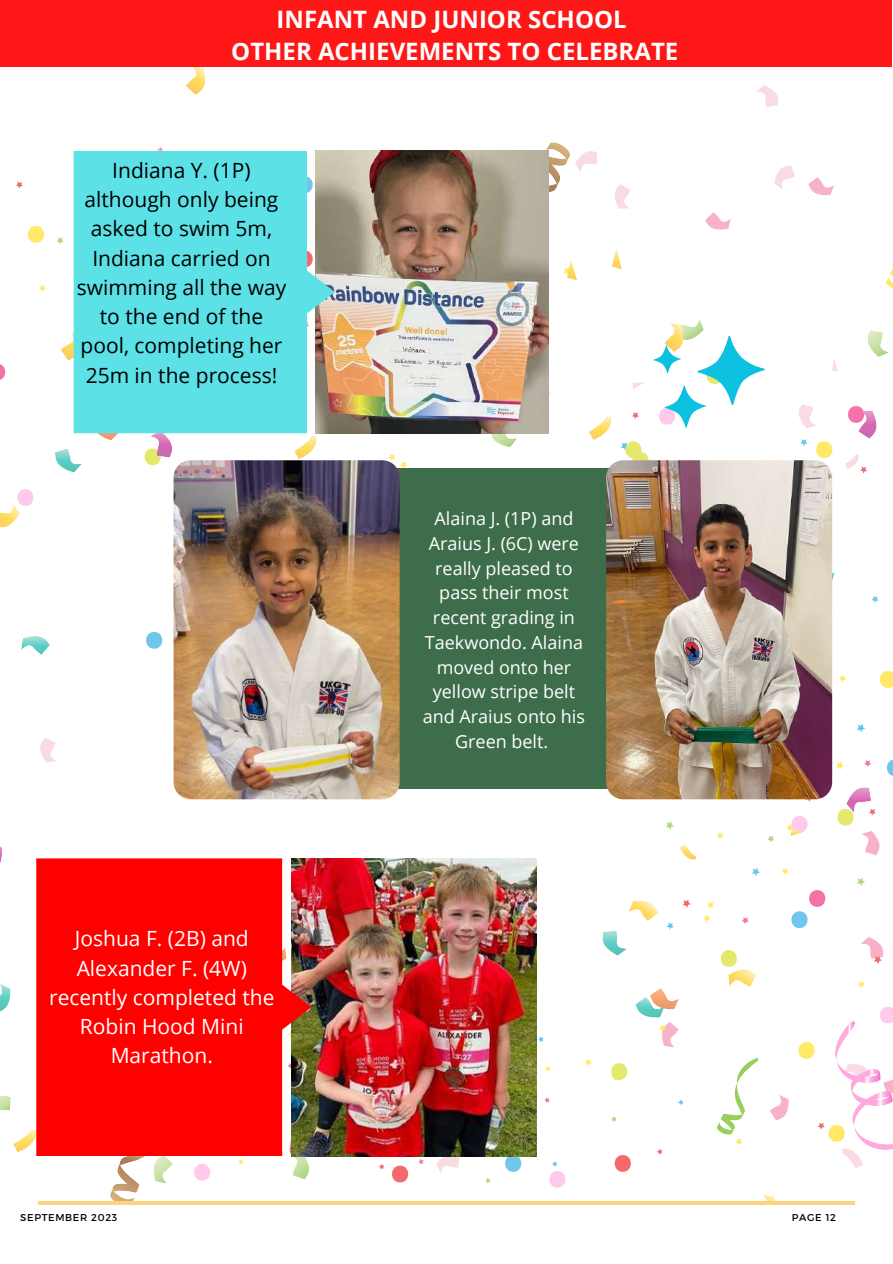
<style>
.page{position:relative;width:893px;height:1264px;background:#fff}
.page>*{position:absolute;margin:0;border:0;box-sizing:border-box;transform-origin:0 0}
.t1{font:700 24px/32.5px "Open Sans";color:#fff;text-align:center}
.t2{font:21px/29.2px "Open Sans";color:#000;text-align:center}
.t3{font:21px/29.2px "Open Sans";color:#fff;text-align:center}
.t4{font:18px/24.8px "Open Sans";color:#fff;text-align:center}
.t5{font:9.9px "Montserrat";letter-spacing:.07em;color:#000}
</style>
<div class="page">
<svg style="left:862px;top:831px;width:18px;height:24px"></svg>
<svg style="left:808px;top:177px;width:26px;height:19px"></svg>
<svg style="left:705px;top:212px;width:26px;height:18px"></svg>
<svg style="left:770px;top:1095px;width:19px;height:25px"></svg>
<svg style="left:436px;top:1155px;width:23px;height:18px"></svg>
<svg style="left:548px;top:387px;width:2px;height:19px"></svg>
<svg style="left:799px;top:404px;width:17px;height:24px"></svg>
<svg style="left:756px;top:85px;width:23px;height:22px"></svg>
<svg style="left:614px;top:184px;width:16px;height:24px"></svg>
<svg style="left:774px;top:165px;width:21px;height:24px"></svg>
<svg style="left:40px;top:738px;width:16px;height:24px"></svg>
<svg style="left:633px;top:382px;width:11px;height:7px"></svg>
<svg style="left:832px;top:359px;width:6px;height:13px"></svg>
<svg style="left:858px;top:981px;width:6px;height:7px"></svg>
<svg style="left:707px;top:902px;width:7px;height:6px"></svg>
<svg style="left:839px;top:675px;width:7px;height:7px"></svg>
<svg style="left:781px;top:868px;width:7px;height:6px"></svg>
<svg style="left:864px;top:760px;width:7px;height:7px"></svg>
<svg style="left:871px;top:596px;width:7px;height:7px"></svg>
<svg style="left:585px;top:1059px;width:6px;height:6px"></svg>
<svg style="left:703px;top:915px;width:7px;height:7px"></svg>
<svg style="left:716px;top:832px;width:7px;height:7px"></svg>
<svg style="left:767px;top:835px;width:7px;height:7px"></svg>
<svg style="left:667px;top:922px;width:6px;height:7px"></svg>
<svg style="left:742px;top:917px;width:6px;height:7px"></svg>
<svg style="left:845px;top:454px;width:22px;height:19px"></svg>
<svg style="left:800px;top:439px;width:7px;height:7px"></svg>
<svg style="left:632px;top:412px;width:7px;height:7px"></svg>
<svg style="left:388px;top:454px;width:19px;height:14px"></svg>
<svg style="left:16px;top:181px;width:7px;height:7px"></svg>
<svg style="left:39px;top:285px;width:7px;height:7px"></svg>
<svg style="left:57px;top:237px;width:7px;height:7px"></svg>
<svg style="left:682px;top:899px;width:8px;height:8px"></svg>
<svg style="left:666px;top:821px;width:8px;height:8px"></svg>
<svg style="left:752px;top:868px;width:8px;height:8px"></svg>
<svg style="left:832px;top:758px;width:12px;height:11px"></svg>
<svg style="left:861px;top:937px;width:23px;height:26px"></svg>
<svg style="left:857px;top:878px;width:8px;height:7px"></svg>
<svg style="left:857px;top:724px;width:8px;height:8px"></svg>
<svg style="left:805px;top:799px;width:8px;height:3px"></svg>
<svg style="left:238px;top:1159px;width:5px;height:5px"></svg>
<svg style="left:485px;top:1178px;width:5px;height:5px"></svg>
<svg style="left:418px;top:1159px;width:5px;height:5px"></svg>
<svg style="left:545px;top:1066px;width:5px;height:5px"></svg>
<svg style="left:657px;top:1149px;width:5px;height:5px"></svg>
<svg style="left:611px;top:1116px;width:5px;height:5px"></svg>
<svg style="left:538px;top:1036px;width:5px;height:6px"></svg>
<svg style="left:544px;top:1097px;width:5px;height:6px"></svg>
<svg style="left:678px;top:1099px;width:5px;height:6px"></svg>
<svg style="left:816px;top:441px;width:17px;height:17px"></svg>
<svg style="left:879px;top:671px;width:13px;height:16px"></svg>
<svg style="left:28px;top:226px;width:16px;height:17px"></svg>
<svg style="left:614px;top:1155px;width:17px;height:16px"></svg>
<svg style="left:379px;top:1164px;width:30px;height:18px"></svg>
<svg style="left:611px;top:1063px;width:17px;height:17px"></svg>
<svg style="left:798px;top:1006px;width:94px;height:162px"></svg>
<svg style="left:549px;top:1161px;width:17px;height:26px"></svg>
<svg style="left:194px;top:1164px;width:16px;height:16px"></svg>
<svg style="left:621px;top:441px;width:28px;height:19px"></svg>
<svg style="left:0;top:364px;width:6px;height:16px"></svg>
<svg style="left:887px;top:760px;width:5px;height:16px"></svg>
<svg style="left:502px;top:1155px;width:22px;height:16px"></svg>
<svg style="left:791px;top:890px;width:35px;height:38px"></svg>
<svg style="left:146px;top:632px;width:17px;height:16px"></svg>
<svg style="left:716px;top:1057px;width:42px;height:88px"></svg>
<svg style="left:886px;top:270px;width:6px;height:18px"></svg>
<svg style="left:93px;top:433px;width:27px;height:7px"></svg>
<svg style="left:110px;top:1155px;width:63px;height:45px"></svg>
<svg style="left:867px;top:330px;width:22px;height:27px"></svg>
<svg style="left:489px;top:433px;width:28px;height:14px"></svg>
<svg style="left:0;top:1095px;width:11px;height:16px"></svg>
<svg style="left:291px;top:1155px;width:19px;height:24px"></svg>
<svg style="left:186px;top:67px;width:19px;height:28px"></svg>
<svg style="left:60px;top:331px;width:14px;height:29px"></svg>
<svg style="left:629px;top:901px;width:29px;height:20px"></svg>
<svg style="left:763px;top:1194px;width:12px;height:6px"></svg>
<svg style="left:0;top:489px;width:34px;height:39px"></svg>
<svg style="left:720px;top:950px;width:36px;height:37px"></svg>
<svg style="left:13px;top:1129px;width:23px;height:23px"></svg>
<svg style="left:612px;top:249px;width:10px;height:20px"></svg>
<svg style="left:55px;top:448px;width:27px;height:24px"></svg>
<svg style="left:602px;top:931px;width:25px;height:24px"></svg>
<svg style="left:21px;top:636px;width:29px;height:19px"></svg>
<svg style="left:0;top:984px;width:11px;height:28px"></svg>
<svg style="left:635px;top:988px;width:44px;height:59px"></svg>
<svg style="left:832px;top:564px;width:2px;height:21px"></svg>
<svg style="left:848px;top:406px;width:28px;height:32px"></svg>
<svg style="left:837px;top:787px;width:38px;height:38px"></svg>
<svg style="left:294px;top:436px;width:23px;height:23px"></svg>
<svg style="left:589px;top:416px;width:23px;height:24px"></svg>
<svg style="left:488px;top:142px;width:109px;height:138px"></svg>
<svg style="left:680px;top:844px;width:16px;height:16px"></svg>
<svg style="left:786px;top:816px;width:22px;height:20px"></svg>
<div style="left:0;top:0;width:891px;height:67px;background:#ff1616"></div>
<hr style="left:38px;top:1201px;width:816px;height:3px;background:#ffd280">
<svg style="left:140px;top:433px;width:111px;height:32px"></svg>
<svg style="left:653px;top:319px;width:111px;height:109px"></svg>
<img style="left:335px;top:151px;width:213px;height:282px">
<svg style="left:74px;top:151px;width:261px;height:282px;background:#65dcdf"></svg>
<img style="left:311px;top:858px;width:226px;height:297px">
<svg style="left:36px;top:858px;width:275px;height:297px;background:#f60b09"></svg>
<div style="left:361px;top:468px;width:267px;height:320px;background:#3d6d4a"></div>
<img style="left:173px;top:460px;width:226px;height:339px;border-radius:17px">
<img style="left:606px;top:460px;width:226px;height:339px;border-radius:17px">
<h1 class="t1" style="left:231px;top:2px;width:448px">INFANT AND JUNIOR SCHOOL<br>OTHER ACHIEVEMENTS TO CELEBRATE</h1>
<p class="t2" style="left:77px;top:155px;width:211px">Indiana Y. (1P) although only being asked to swim 5m,<br>Indiana carried on swimming all the way to the end of the pool, completing her<br>25m in the process!</p>
<p class="t3" style="left:49px;top:923px;width:227px">Joshua F. (2B) and<br>Alexander F. (4W) recently completed the<br>Robin Hood Mini<br>Marathon.</p>
<p class="t4" style="left:423px;top:506px;width:164px">Alaina J. (1P) and<br>Araius J. (6C) were really pleased to pass their most recent grading in<br>Taekwondo. Alaina moved onto her yellow stripe belt and Araius onto his<br>Green belt.</p>
<p class="t5" style="left:20px;top:1210px;width:98px">SEPTEMBER 2023</p>
<p class="t5" style="left:791px;top:1210px;width:46px">PAGE 12</p>
</div>
